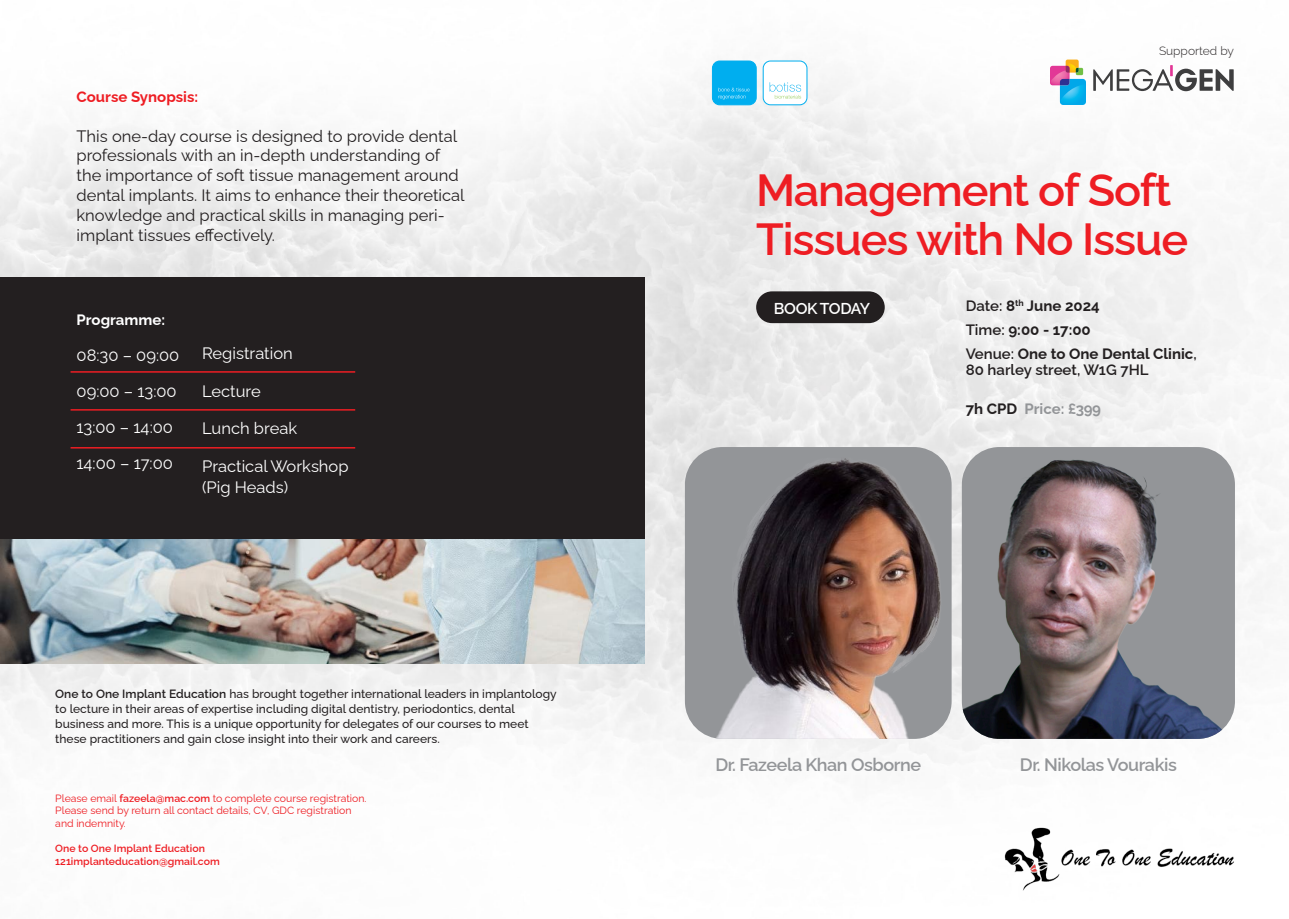
<style>
.page{position:relative;width:1289px;height:919px;background:#fff}
.page>*{position:absolute;margin:0;border:0;box-sizing:border-box;transform-origin:0 0}
.t1{font:600 45px/49.5px "Raleway";letter-spacing:-.025em;color:#ee1d23}
.t2{font:600 18px "Raleway";letter-spacing:-.025em;color:#939598}
.t3{font:16.5px/19.8px "Raleway";color:#231f20}
.t4{font:16.5px "Raleway";color:#fff}
.t5{font:600 15.75px "Raleway";letter-spacing:-.025em;color:#fff}
.t6{font:600 15px/16.5px "Raleway";color:#231f20}
.t7{font:700 15px "Raleway";color:#231f20}
.t8{font:700 15px "Raleway";color:#ee1d23}
.t9{font:700 15px "Raleway";color:#939598}
.t10{font:700 15px "Raleway";color:#fff}
.t11{font:500 12px/15px "Raleway";color:#231f20}
.t12{font:300 12px "Raleway";color:#231f20}
.t13{font:10.5px/12.6px "Raleway";color:#ee1d23}
.t14{font:600 10.5px "Raleway";color:#ee1d23}
.s1{font-weight:600}
.s2{font-weight:700}
.s3{color:#231f20}
</style>
<div class="page">
<img style="left:0;top:59px;width:1287px;height:703px">
<div style="left:0;top:276px;width:644px;height:263px;background:#231f20"></div>
<svg style="left:1093px;top:65px;width:140px;height:26px"></svg>
<svg style="left:1049px;top:60px;width:36px;height:45px"></svg>
<div style="left:756px;top:291px;width:128px;height:32px;background:#231f20;border-radius:16px"></div>
<hr style="left:71px;top:371px;width:284px;height:1px;background:#ee1d23">
<hr style="left:71px;top:409px;width:284px;height:1px;background:#ee1d23">
<hr style="left:71px;top:447px;width:284px;height:1px;background:#ee1d23">
<img style="left:0;top:539px;width:644px;height:124px">
<div style="left:763px;top:61px;width:44px;height:44px;background:#fff;border-radius:7px"></div>
<div style="left:763px;top:61px;width:44px;height:44px;border:1px solid #00aeef;border-radius:7px"></div>
<svg style="left:769px;top:82px;width:32px;height:17px"></svg>
<div style="left:712px;top:61px;width:44px;height:44px;background:#00aeef;border-radius:7px"></div>
<div style="left:712px;top:61px;width:44px;height:44px;border:1px solid #00aeef;border-radius:7px"></div>
<svg style="left:718px;top:88px;width:31px;height:11px"></svg>
<img style="left:1004px;top:827px;width:230px;height:64px">
<div style="left:961px;top:447px;width:273px;height:291px;background:#939598;border-radius:38px"></div>
<img style="left:961px;top:454px;width:265px;height:284px">
<div style="left:685px;top:447px;width:266px;height:291px;background:#939598;border-radius:38px"></div>
<img style="left:715px;top:457px;width:236px;height:281px">
<p class="t8" style="left:77px;top:85px;width:123px">Course Synopsis:</p>
<p class="t3" style="left:77px;top:124px;width:389px">This one-day course is designed to provide dental professionals with an in-depth understanding of the importance of soft tissue management around dental implants. It aims to enhance their theoretical knowledge and practical skills in managing peri&shy;implant tissues effectively.</p>
<p class="t10" style="left:77px;top:307px;width:90px">Programme:</p>
<p class="t4" style="left:77px;top:341px;width:104px">08:30 – 09:00</p>
<p class="t4" style="left:77px;top:377px;width:102px">09:00 – 13:00</p>
<p class="t4" style="left:77px;top:413px;width:98px">13:00 – 14:00</p>
<p class="t4" style="left:77px;top:449px;width:98px">14:00 – 17:00</p>
<p class="t4" style="left:202px;top:340px;width:92px">Registration</p>
<p class="t4" style="left:202px;top:377px;width:60px">Lecture</p>
<p class="t4" style="left:202px;top:415px;width:97px">Lunch break</p>
<p class="t4" style="left:202px;top:452px;width:148px">Practical Workshop</p>
<p class="t4" style="left:202px;top:473px;width:88px">(Pig Heads)</p>
<p class="t11" style="left:55px;top:684px;width:503px"><span class="s1">One to One Implant Education</span> has brought together international leaders in implantology to lecture in their areas of expertise including digital dentistry, periodontics, dental business and more. This is a unique opportunity for delegates of our courses to meet these practitioners and gain close insight into their work and careers.</p>
<p class="t13" style="left:55px;top:790px;width:313px">Please email <span class="s1">fazeela@mac.com</span> to complete course registration.<br>Please send by return all contact details, CV, GDC registration and indemnity.</p>
<p class="t14" style="left:55px;top:839px;width:151px">One to One Implant Education</p>
<p class="t14" style="left:55px;top:852px;width:166px">121implanteducation@gmail.com</p>
<p class="t12" style="left:1158px;top:41px;width:76px">Supported by</p>
<p class="t1" style="left:756px;top:160px;width:433px">Management of Soft<br>Tissues with No Issue</p>
<p class="t5" style="left:774px;top:295px;width:98px">BOOK TODAY</p>
<p class="t7" style="left:965px;top:293px;width:136px"><span class="s1">Date:</span> 8<sup>th</sup> June 2024</p>
<p class="t7" style="left:965px;top:317px;width:127px"><span class="s1">Time:</span> 9:00 - 17:00</p>
<p class="t6" style="left:965px;top:343px;width:232px">Venue: <span class="s2">One to One Dental Clinic</span>,<br>80 harley street, W1G 7HL</p>
<p class="t9" style="left:965px;top:397px;width:137px"><span class="s3">7h CPD</span> Price: £399</p>
<p class="t2" style="left:715px;top:749px;width:207px">Dr. Fazeela Khan Osborne</p>
<p class="t2" style="left:1019px;top:749px;width:158px">Dr. Nikolas Vourakis</p>
</div>
